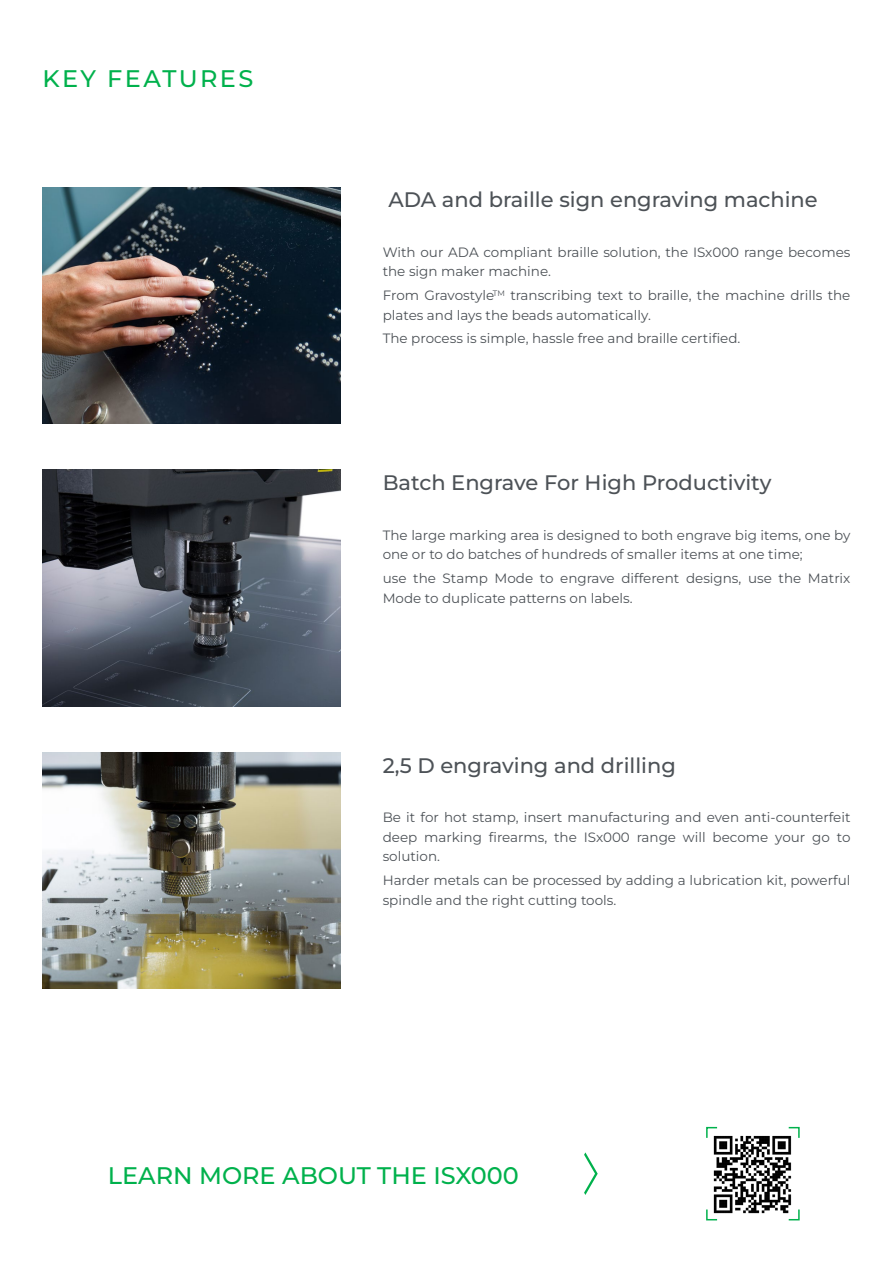
<style>
.page{position:relative;width:893px;height:1263px;background:#fff}
.page>*{position:absolute;margin:0;border:0;box-sizing:border-box;transform-origin:0 0}
.t1{font:100 24px "Montserrat";color:#00b14c}
.t2{font:100 24px "Montserrat";letter-spacing:.1em;color:#00b14c}
.t3{font:100 21px "Montserrat";color:#4d5257}
.t4{font:100 13.5px/19.5px "Montserrat";color:#4d5257}
</style>
<div class="page">
<svg style="left:584px;top:1152px;width:14px;height:43px"></svg>
<svg style="left:706px;top:1126px;width:12px;height:12px"></svg>
<svg style="left:706px;top:1209px;width:12px;height:12px"></svg>
<svg style="left:788px;top:1126px;width:12px;height:12px"></svg>
<svg style="left:788px;top:1209px;width:12px;height:12px"></svg>
<img style="left:43px;top:470px;width:297px;height:236px">
<img style="left:43px;top:187px;width:297px;height:236px">
<img style="left:43px;top:752px;width:297px;height:237px">
<img style="left:710px;top:1132px;width:84px;height:83px">
<h1 class="t2" style="left:43px;top:63px;width:212px">KEY FEATURES</h1>
<h2 class="t3" style="left:388px;top:186px;width:431px">ADA and braille sign engraving machine</h2>
<p class="t4" style="left:383px;top:242px;width:469px">With our ADA compliant braille solution, the ISx000 range becomes the sign maker machine.</p>
<p class="t4" style="left:383px;top:285px;width:469px">From Gravostyle<sup>TM</sup> transcribing text to braille, the machine drills the plates and lays the beads automatically.</p>
<p class="t4" style="left:383px;top:328px;width:359px">The process is simple, hassle free and braille certified.</p>
<h2 class="t3" style="left:383px;top:469px;width:390px">Batch Engrave For High Productivity</h2>
<p class="t4" style="left:383px;top:525px;width:469px">The large marking area is designed to both engrave big items, one by one or to do batches of hundreds of smaller items at one time;</p>
<p class="t4" style="left:383px;top:568px;width:469px">use the Stamp Mode to engrave different designs, use the Matrix<br>Mode to duplicate patterns on labels.</p>
<h2 class="t3" style="left:383px;top:751px;width:295px">2,5 D engraving and drilling</h2>
<p class="t4" style="left:383px;top:807px;width:469px;text-align:justify">Be it for hot stamp, insert manufacturing and even anti-counterfeit deep marking firearms, the ISx000 range will become your go to solution.</p>
<p class="t4" style="left:383px;top:870px;width:469px">Harder metals can be processed by adding a lubrication kit, powerful spindle and the right cutting tools.</p>
<h1 class="t1" style="left:108px;top:1160px;width:413px">LEARN MORE ABOUT THE ISX000</h1>
</div>
